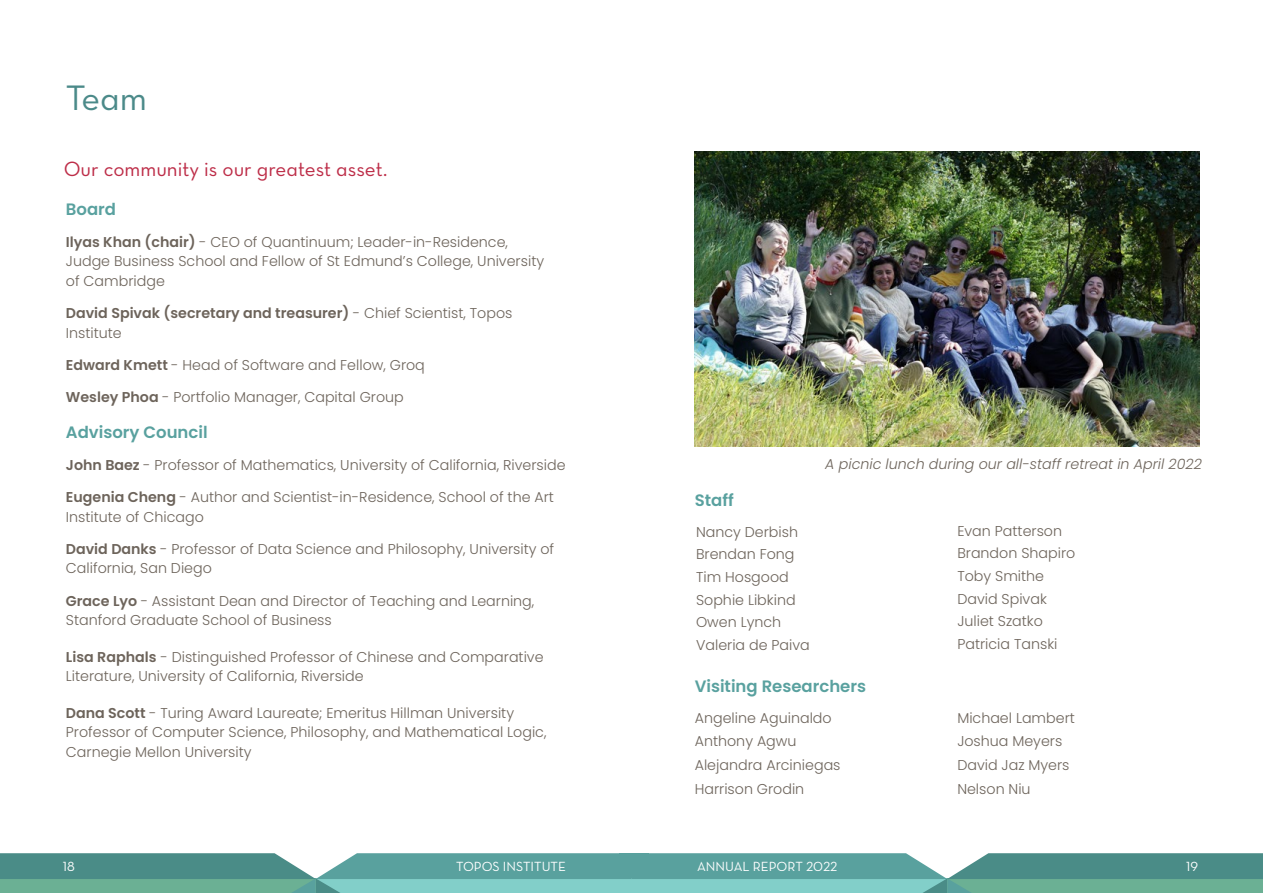
<style>
.page{position:relative;width:1263px;height:893px;background:#fff}
.page>*{position:absolute;margin:0;border:0;box-sizing:border-box;transform-origin:0 0}
.t1{font:36px "Neutra Text Book Alt";color:#4b8a89}
.t2{font:21px "Neutra Text Book Alt";color:#bd2d48}
.t3{font:600 16.5px "Poppins";color:#59a19f}
.t4{font:300 14.25px/22.6px "Poppins";color:#6d645b}
.t5{font:600 14.25px/19.5px "Poppins";color:#6d645b}
.t6{font:italic 300 14.25px "Poppins";color:#6d645b}
.t7{font:13.5px "Neutra Text Book Alt";color:#fff}
.s1{font-weight:600}
.s2{font-weight:300}
</style>
<div class="page">
<svg style="left:0;top:853px;width:1263px;height:40px;background:#66a9a1"></svg>
<img style="left:695px;top:152px;width:504px;height:294px">
<h1 class="t1" style="left:66px;top:76px;width:83px">Team</h1>
<h2 class="t2" style="left:64px;top:156px;width:325px">Our community is our greatest asset.</h2>
<p class="t3" style="left:66px;top:199px;width:52px">Board</p>
<p class="t4" style="left:66px;top:232px;width:480px;line-height:19.5px"><span class="s1">Ilyas Khan (chair)</span> - CEO of Quantinuum; Leader-in-Residence,<br>Judge Business School and Fellow of St Edmund’s College, University of Cambridge</p>
<p class="t5" style="left:66px;top:304px;width:448px">David Spivak (secretary and treasurer) <span class="s2">- Chief Scientist, Topos<br>Institute</span></p>
<p class="t4" style="left:66px;top:354px;width:360px"><span class="s1">Edward Kmett</span> - Head of Software and Fellow, Groq</p>
<p class="t4" style="left:66px;top:386px;width:339px"><span class="s1">Wesley Phoa</span> - Portfolio Manager, Capital Group</p>
<p class="t3" style="left:66px;top:422px;width:143px">Advisory Council</p>
<p class="t4" style="left:66px;top:453px;width:501px"><span class="s1">John Baez</span> - Professor of Mathematics, University of California, Riverside</p>
<p class="t4" style="left:66px;top:487px;width:490px;line-height:19.5px"><span class="s1">Eugenia Cheng</span> - Author and Scientist-in-Residence, School of the Art<br>Institute of Chicago</p>
<p class="t4" style="left:66px;top:539px;width:490px;line-height:19.5px"><span class="s1">David Danks</span> - Professor of Data Science and Philosophy, University of<br>California, San Diego</p>
<p class="t4" style="left:66px;top:591px;width:470px;line-height:19.5px"><span class="s1">Grace Lyo</span> - Assistant Dean and Director of Teaching and Learning,<br>Stanford Graduate School of Business</p>
<p class="t4" style="left:66px;top:647px;width:479px;line-height:19.5px"><span class="s1">Lisa Raphals</span> - Distinguished Professor of Chinese and Comparative<br>Literature, University of California, Riverside</p>
<p class="t4" style="left:66px;top:703px;width:482px;line-height:19.5px"><span class="s1">Dana Scott</span> - Turing Award Laureate; Emeritus Hillman University<br>Professor of Computer Science, Philosophy, and Mathematical Logic,<br>Carnegie Mellon University</p>
<p class="t3" style="left:695px;top:491px;width:41px">Staff</p>
<p class="t6" style="left:825px;top:456px;width:378px">A picnic lunch during our all-staff retreat in April 2022</p>
<p class="t4" style="left:696px;top:520px;width:115px">Nancy Derbish<br>Brendan Fong<br>Tim Hosgood<br>Sophie Libkind<br>Owen Lynch<br>Valeria de Paiva</p>
<p class="t4" style="left:957px;top:519px;width:119px">Evan Patterson<br>Brandon Shapiro<br>Toby Smithe<br>David Spivak<br>Juliet Szatko<br>Patricia Tanski</p>
<p class="t3" style="left:695px;top:677px;width:173px">Visiting Researchers</p>
<p class="t4" style="left:695px;top:706px;width:147px;line-height:23.7px">Angeline Aguinaldo<br>Anthony Agwu<br>Alejandra Arciniegas<br>Harrison Grodin</p>
<p class="t4" style="left:957px;top:706px;width:119px;line-height:23.7px">Michael Lambert<br>Joshua Meyers<br>David Jaz Myers<br>Nelson Niu</p>
<p class="t7" style="left:63px;top:858px;width:13px">18</p>
<p class="t7" style="left:456px;top:858px;width:111px">TOPOS INSTITUTE</p>
<p class="t7" style="left:697px;top:858px;width:142px">ANNUAL REPORT 2022</p>
<p class="t7" style="left:1186px;top:858px;width:13px">19</p>
</div>
